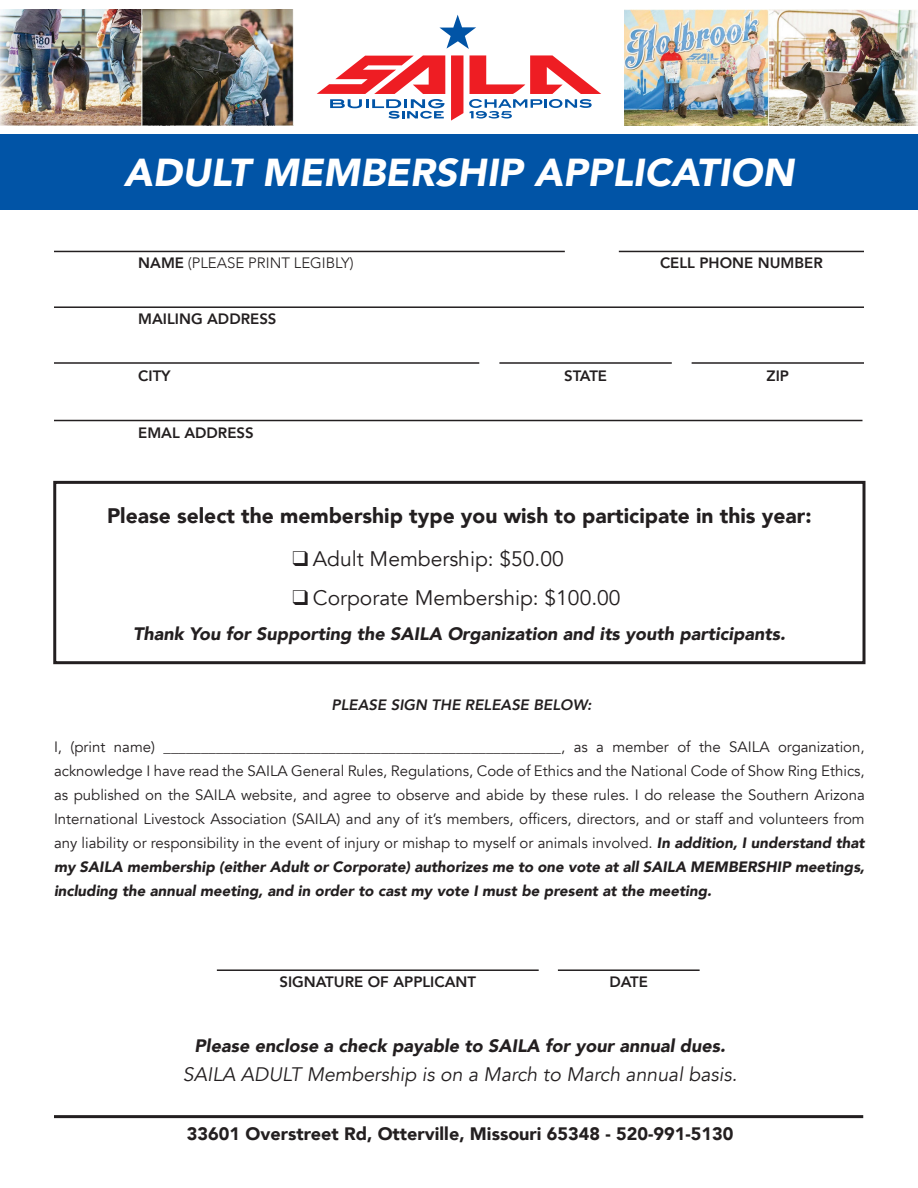
<style>
.page{position:relative;width:918px;height:1188px;background:#fff}
.page>*{position:absolute;margin:0;border:0;box-sizing:border-box;transform-origin:0 0}
.t1{font:italic 900 38.85px "Avenir";color:#fff}
.t2{font:900 21px "Avenir";color:#231f20}
.t3{font:21px "Avenir";color:#231f20}
.t4{font:italic 19.5px "Avenir";color:#231f20}
.t5{font:italic 900 18px "Avenir";color:#231f20}
.t6{font:900 18px "Avenir";color:#231f20}
.t7{font:15px/24px "Avenir";color:#231f20;text-align:justify}
.t8{font:800 15px "Avenir";color:#231f20}
.t9{font:italic 800 15px "Avenir";color:#231f20}
.t10{font:300 15px "Avenir";color:#231f20}
.s1{font-weight:800}
.s2{font-weight:900;font-style:italic}
</style>
<div class="page">
<div style="left:0;top:134px;width:918px;height:76px;background:#0154a6"></div>
<img style="left:0;top:10px;width:293px;height:116px">
<img style="left:625px;top:10px;width:293px;height:116px">
<svg style="left:317px;top:55px;width:128px;height:64px"></svg>
<svg style="left:451px;top:55px;width:150px;height:66px"></svg>
<svg style="left:439px;top:15px;width:37px;height:34px"></svg>
<hr style="left:54px;top:251px;width:511px;height:1px;background:#231f20">
<hr style="left:54px;top:362px;width:425px;height:2px;background:#231f20">
<hr style="left:54px;top:420px;width:808px;height:1px;background:#231f20">
<hr style="left:54px;top:1115px;width:809px;height:3px;background:#231f20">
<hr style="left:499px;top:362px;width:173px;height:2px;background:#231f20">
<hr style="left:692px;top:362px;width:172px;height:2px;background:#231f20">
<hr style="left:54px;top:306px;width:810px;height:2px;background:#231f20">
<hr style="left:217px;top:969px;width:322px;height:2px;background:#231f20">
<hr style="left:558px;top:969px;width:142px;height:2px;background:#231f20">
<hr style="left:619px;top:251px;width:245px;height:1px;background:#231f20">
<div style="left:53px;top:481px;width:813px;height:183px;border:3px solid #231f20"></div>
<h1 class="t1" style="left:124px;top:140px;width:672px">ADULT MEMBERSHIP APPLICATION</h1>
<p class="t10" style="left:138px;top:254px;width:217px"><span class="s1">NAME</span> (PLEASE PRINT LEGIBLY)</p>
<p class="t8" style="left:138px;top:308px;width:140px">MAILING ADDRESS</p>
<p class="t8" style="left:138px;top:364px;width:34px">CITY</p>
<p class="t8" style="left:138px;top:421px;width:117px">EMAL ADDRESS</p>
<p class="t8" style="left:660px;top:252px;width:164px">CELL PHONE NUMBER</p>
<p class="t8" style="left:564px;top:364px;width:45px">STATE</p>
<p class="t8" style="left:767px;top:364px;width:24px">ZIP</p>
<h2 class="t2" style="left:107px;top:498px;width:706px">Please select the membership type you wish to participate in this year:</h2>
<h2 class="t3" style="left:292px;top:546px;width:273px">❑ Adult Membership: $50.00</h2>
<h2 class="t3" style="left:292px;top:585px;width:330px">❑ Corporate Membership: $100.00</h2>
<p class="t5" style="left:133px;top:619px;width:654px">Thank You for Supporting the SAILA Organization and its youth participants.</p>
<p class="t9" style="left:332px;top:696px;width:261px">PLEASE SIGN THE RELEASE BELOW:</p>
<p class="t7" style="left:54px;top:735px;width:812px">I, (print name) _____________________________________________________, as a member of the SAILA organization, acknowledge I have read the SAILA General Rules, Regulations, Code of Ethics and the National Code of Show Ring Ethics, as published on the SAILA website, and agree to observe and abide by these rules. I do release the Southern Arizona International Livestock Association (SAILA) and any of it’s members, officers, directors, and or staff and volunteers from any liability or responsibility in the event of injury or mishap to myself or animals involved. <span class="s2">In addition, I understand that my SAILA membership (either Adult or Corporate) authorizes me to one vote at all SAILA MEMBERSHIP meetings, including the annual meeting, and in order to cast my vote I must be present at the meeting.</span></p>
<p class="t8" style="left:279px;top:971px;width:198px">SIGNATURE OF APPLICANT</p>
<p class="t8" style="left:609px;top:971px;width:40px">DATE</p>
<p class="t5" style="left:195px;top:1031px;width:532px">Please enclose a check payable to SAILA for your annual dues.</p>
<h3 class="t4" style="left:183px;top:1062px;width:556px">SAILA ADULT Membership is on a March to March annual basis.</h3>
<p class="t6" style="left:187px;top:1118px;width:548px">33601 Overstreet Rd, Otterville, Missouri 65348 - 520-991-5130</p>
</div>
